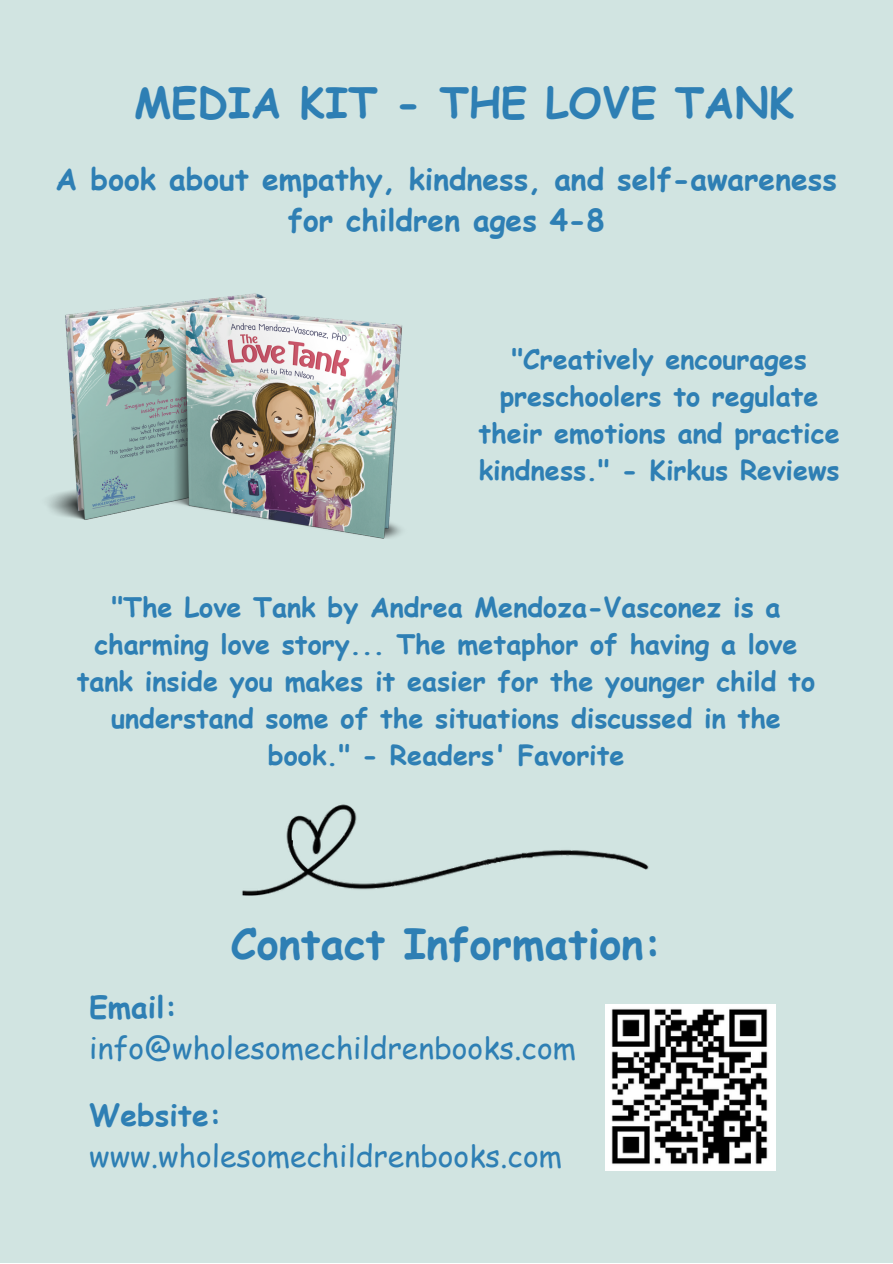
<style>
.page{position:relative;width:893px;height:1264px;background:#fff}
.page>*{position:absolute;margin:0;border:0;box-sizing:border-box;transform-origin:0 0}
.t1{font:700 42px "Comic Sans MS";color:#2e7fb4}
.t2{font:700 30px/41.5px "Comic Sans MS";color:#2e7fb4;text-align:center}
.t3{font:30px "Comic Sans MS";color:#2e7fb4}
.t4{font:700 27px/37px "Comic Sans MS";color:#2e7fb4;text-align:center}
</style>
<div class="page">
<div style="left:0;top:0;width:892px;height:1262px;background:#d1e4e1"></div>
<img style="left:605px;top:1004px;width:170px;height:165px">
<img style="left:242px;top:804px;width:407px;height:92px">
<img style="left:48px;top:293px;width:355px;height:246px">
<p class="t1" style="left:134px;top:71px;width:661px">MEDIA KIT - THE LOVE TANK</p>
<p class="t2" style="left:56px;top:157px;width:782px">A book about empathy, kindness, and self-awareness for children ages 4-8</p>
<p class="t4" style="left:478px;top:339px;width:362px">"Creatively encourages preschoolers to regulate their emotions and practice kindness." - Kirkus Reviews</p>
<p class="t4" style="left:77px;top:587px;width:739px">"The Love Tank by Andrea Mendoza-Vasconez is a charming love story... The metaphor of having a love tank inside you makes it easier for the younger child to understand some of the situations discussed in the book." - Readers' Favorite</p>
<p class="t1" style="left:231px;top:912px;width:432px">Contact Information:</p>
<p class="t2" style="left:89px;top:984px;width:90px">Email:</p>
<p class="t3" style="left:89px;top:1026px;width:488px">info@wholesomechildrenbooks.com</p>
<p class="t2" style="left:89px;top:1092px;width:134px">Website:</p>
<p class="t3" style="left:89px;top:1134px;width:474px">www.wholesomechildrenbooks.com</p>
</div>
